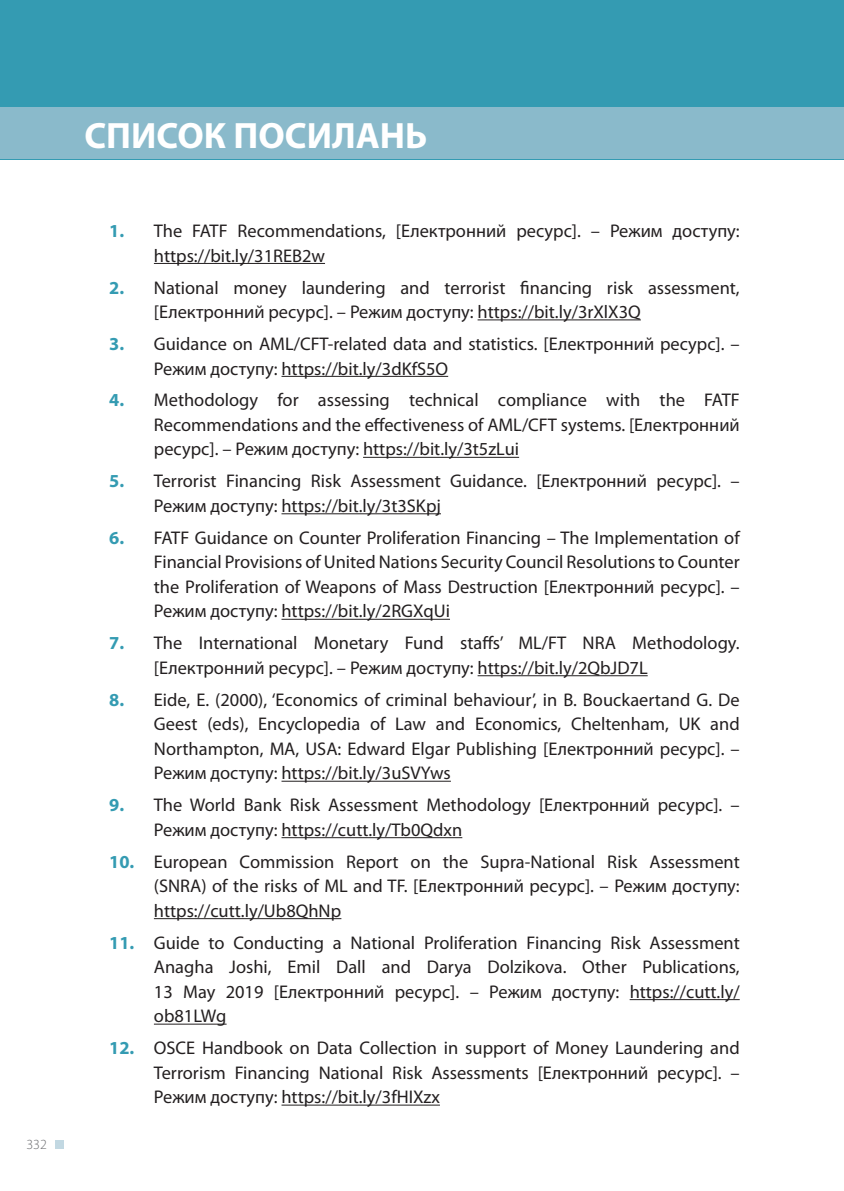
<style>
.page{position:relative;width:844px;height:1191px;background:#fff}
.page>*{position:absolute;margin:0;border:0;box-sizing:border-box;transform-origin:0 0}
.t1{font:700 36.75px "Myriad Pro";color:#fff}
.t2{font:18.38px/24.5px "Myriad Pro";color:#231f20}
.t3{font:300 14px "Myriad Pro";color:#6c6d70}
.s1{font-weight:700;color:#349bb2}
</style>
<div class="page">
<div style="left:55px;top:1140px;width:9px;height:8px;background:#c2d8e2"></div>
<hr style="left:154px;top:263px;width:171px;height:1px;background:#231f20">
<hr style="left:477px;top:319px;width:163px;height:1px;background:#231f20">
<hr style="left:281px;top:376px;width:167px;height:1px;background:#231f20">
<hr style="left:363px;top:457px;width:156px;height:1px;background:#231f20">
<hr style="left:281px;top:513px;width:160px;height:1px;background:#231f20">
<hr style="left:281px;top:619px;width:169px;height:1px;background:#231f20">
<hr style="left:477px;top:675px;width:170px;height:1px;background:#231f20">
<hr style="left:281px;top:780px;width:170px;height:1px;background:#231f20">
<hr style="left:281px;top:837px;width:181px;height:1px;background:#231f20">
<hr style="left:154px;top:918px;width:187px;height:1px;background:#231f20">
<hr style="left:629px;top:999px;width:110px;height:1px;background:#231f20">
<hr style="left:154px;top:1023px;width:72px;height:1px;background:#231f20">
<hr style="left:281px;top:1104px;width:159px;height:1px;background:#231f20">
<div style="left:0;top:0;width:843px;height:159px;background:#349bb2"></div>
<div style="left:0;top:108px;width:843px;height:51px;background:#8abacb"></div>
<p class="t3" style="left:26px;top:1137px;width:22px">332</p>
<h1 class="t1" style="left:84px;top:112px;width:344px">СПИСОК ПОСИЛАНЬ</h1>
<p class="t2" style="left:154px;top:218px;width:587px;text-indent:-45px"><span class="s1">1.</span> The FATF Recommendations, [Електронний ресурс]. – Режим доступу: https://bit.ly/31REB2w</p>
<p class="t2" style="left:154px;top:275px;width:587px;text-indent:-45px"><span class="s1">2.</span> National money laundering and terrorist financing risk assessment, [Електронний ресурс]. – Режим доступу: https://bit.ly/3rXlX3Q</p>
<p class="t2" style="left:154px;top:331px;width:587px;text-indent:-45px"><span class="s1">3.</span> Guidance on AML/CFT-related data and statistics. [Електронний ресурс]. –<br>Режим доступу: https://bit.ly/3dKfS5O</p>
<p class="t2" style="left:154px;top:388px;width:587px;text-align:justify;text-indent:-45px"><span class="s1">4.</span> Methodology for assessing technical compliance with the FATF Recommendations and the effectiveness of AML/CFT systems. [Електронний ресурс]. – Режим доступу: https://bit.ly/3t5zLui</p>
<p class="t2" style="left:154px;top:469px;width:587px;text-indent:-45px"><span class="s1">5.</span> Terrorist Financing Risk Assessment Guidance. [Електронний ресурс]. –<br>Режим доступу: https://bit.ly/3t3SKpj</p>
<p class="t2" style="left:154px;top:525px;width:587px;text-align:justify;text-indent:-45px"><span class="s1">6.</span> FATF Guidance on Counter Proliferation Financing – The Implementation of Financial Provisions of United Nations Security Council Resolutions to Counter the Proliferation of Weapons of Mass Destruction [Електронний ресурс]. – Режим доступу: https://bit.ly/2RGXqUi</p>
<p class="t2" style="left:154px;top:630px;width:587px;text-indent:-45px"><span class="s1">7.</span> The International Monetary Fund staffs’ ML/FT NRA Methodology. [Електронний ресурс]. – Режим доступу: https://bit.ly/2QbJD7L</p>
<p class="t2" style="left:154px;top:687px;width:587px;text-align:justify;text-indent:-45px"><span class="s1">8.</span> Eide, E. (2000), ‘Economics of criminal behaviour’, in B. Bouckaertand G. De Geest (eds), Encyclopedia of Law and Economics, Cheltenham, UK and Northampton, MA, USA: Edward Elgar Publishing [Електронний ресурс]. – Режим доступу: https://bit.ly/3uSVYws</p>
<p class="t2" style="left:154px;top:792px;width:587px;text-indent:-45px"><span class="s1">9.</span> The World Bank Risk Assessment Methodology [Електронний ресурс]. –<br>Режим доступу: https://cutt.ly/Tb0Qdxn</p>
<p class="t2" style="left:154px;top:849px;width:587px;text-align:justify;text-indent:-45px"><span class="s1">10.</span> European Commission Report on the Supra-National Risk Assessment (SNRA) of the risks of ML and TF. [Електронний ресурс]. – Режим доступу: https://cutt.ly/Ub8QhNp</p>
<p class="t2" style="left:154px;top:930px;width:587px;text-align:justify;text-indent:-45px"><span class="s1">11.</span> Guide to Conducting a National Proliferation Financing Risk Assessment Anagha Joshi, Emil Dall and Darya Dolzikova. Other Publications, 13 May 2019 [Електронний ресурс]. – Режим доступу: https://cutt.ly/ ob81LWg</p>
<p class="t2" style="left:154px;top:1035px;width:587px;text-align:justify;text-indent:-45px"><span class="s1">12.</span> OSCE Handbook on Data Collection in support of Money Laundering and Terrorism Financing National Risk Assessments [Електронний ресурс]. – Режим доступу: https://bit.ly/3fHIXzx</p>
</div>
